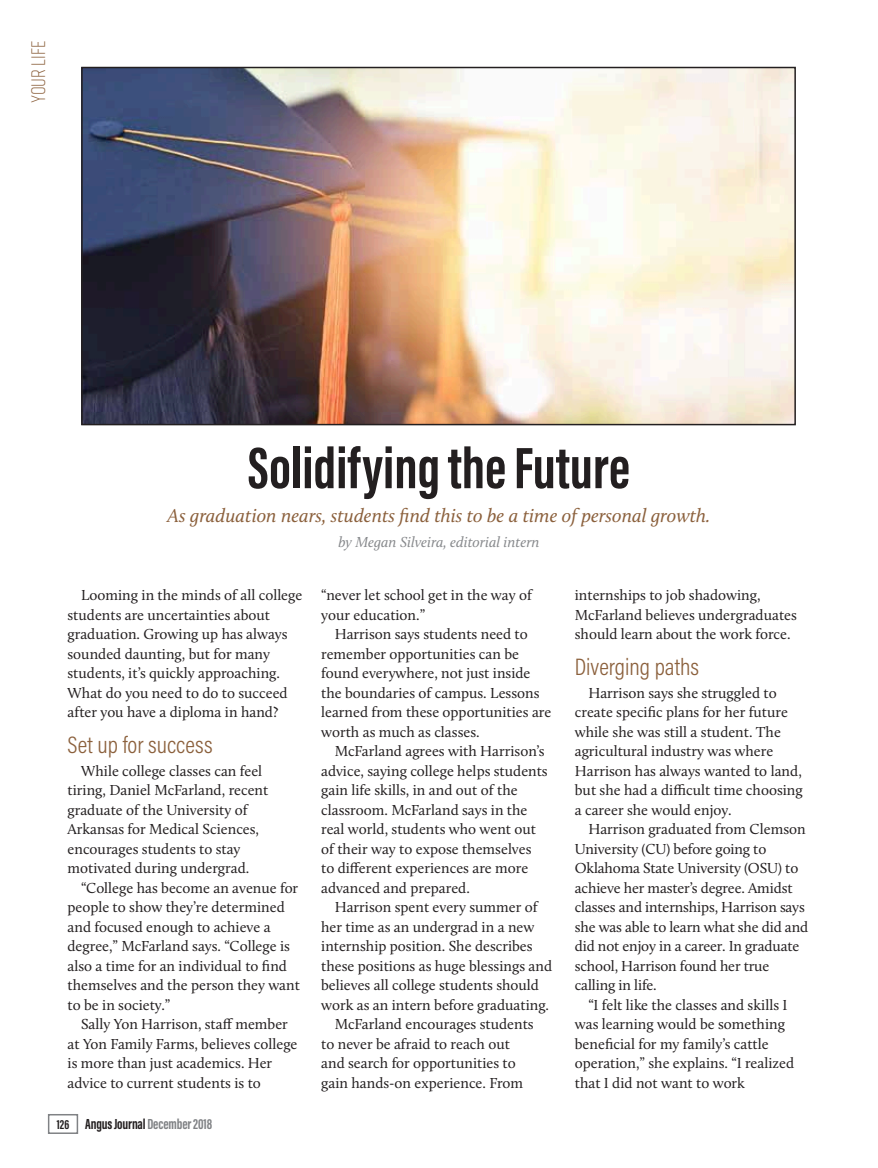
<style>
.page{position:relative;width:878px;height:1168px;background:#fff}
.page>*{position:absolute;margin:0;border:0;box-sizing:border-box;transform-origin:0 0}
.T2_Hed{font:700 60px "Acumin Pro Extra Cond";color:#231f20}
.Subhead{font:300 24px "Acumin Pro Cond";color:#8b603c}
.T2_Deck{font:italic 19.5px "Calluna";color:#8b603c}
.Bug{font:300 19.5px "Rift";color:#8b603c}
.Body_Text{font:15px/19.5px "Calluna";color:#231f20}
.T2_byline{font:italic 15px "Calluna";color:#87898c}
.t1{font:700 15px "Acumin Pro Extra Cond";letter-spacing:-.01em;color:#231f20}
.s1{font-size:13.5px}
.s2{color:#808285}
</style>
<div class="page">
<img style="left:84px;top:70px;width:708px;height:352px">
<div style="left:81px;top:67px;width:714px;height:358px;border:2px solid #231f20"></div>
<div style="left:48px;top:1114px;width:30px;height:20px;border:2px solid #808285"></div>
<p class="Bug" style="left:25px;top:103px;width:64px;rotate:-90deg">Your Life</p>
<p class="T2_Hed" style="left:248px;top:431px;width:383px">Solidifying the Future</p>
<p class="T2_Deck" style="left:168px;top:503px;width:544px">As graduation nears, students find this to be a time of personal growth.</p>
<p class="T2_byline" style="left:338px;top:533px;width:203px">by Megan Silveira, editorial intern</p>
<p class="Body_Text" style="left:68px;top:585px;width:236px;text-indent:14px">Looming in the minds of all college students are uncertainties about graduation. Growing up has always sounded daunting, but for many students, it’s quickly approaching.<br>What do you need to do to succeed after you have a diploma in hand?</p>
<p class="Subhead" style="left:68px;top:729px;width:146px">Set up for success</p>
<p class="Body_Text" style="left:68px;top:761px;width:202px;text-indent:14px">While college classes can feel tiring, Daniel McFarland, recent graduate of the University of<br>Arkansas for Medical Sciences, encourages students to stay motivated during undergrad.</p>
<p class="Body_Text" style="left:68px;top:878px;width:234px;text-indent:14px">“College has become an avenue for people to show they’re determined and focused enough to achieve a degree,” McFarland says. “College is also a time for an individual to find themselves and the person they want to be in society.”</p>
<p class="Body_Text" style="left:68px;top:1014px;width:231px;text-indent:14px">Sally Yon Harrison, staff member at Yon Family Farms, believes college is more than just academics. Her advice to current students is to</p>
<p class="Body_Text" style="left:321px;top:585px;width:212px">“never let school get in the way of your education.”</p>
<p class="Body_Text" style="left:321px;top:624px;width:232px;text-indent:14px">Harrison says students need to remember opportunities can be found everywhere, not just inside the boundaries of campus. Lessons learned from these opportunities are worth as much as classes.</p>
<p class="Body_Text" style="left:321px;top:741px;width:228px;text-indent:14px">McFarland agrees with Harrison’s advice, saying college helps students gain life skills, in and out of the classroom. McFarland says in the real world, students who went out of their way to expose themselves to different experiences are more advanced and prepared.</p>
<p class="Body_Text" style="left:321px;top:897px;width:232px;text-indent:14px">Harrison spent every summer of her time as an undergrad in a new internship position. She describes these positions as huge blessings and believes all college students should work as an intern before graduating.</p>
<p class="Body_Text" style="left:321px;top:1014px;width:214px;text-indent:14px">McFarland encourages students to never be afraid to reach out and search for opportunities to gain hands-on experience. From</p>
<p class="Body_Text" style="left:574px;top:585px;width:223px">internships to job shadowing,<br>McFarland believes undergraduates should learn about the work force.</p>
<p class="Subhead" style="left:574px;top:651px;width:126px">Diverging paths</p>
<p class="Body_Text" style="left:574px;top:683px;width:229px;text-indent:14px">Harrison says she struggled to create specific plans for her future while she was still a student. The agricultural industry was where<br>Harrison has always wanted to land, but she had a difficult time choosing a career she would enjoy.</p>
<p class="Body_Text" style="left:574px;top:819px;width:235px;text-indent:14px">Harrison graduated from Clemson University (CU) before going to Oklahoma State University (OSU) to achieve her master’s degree. Amidst classes and internships, Harrison says she was able to learn what she did and did not enjoy in a career. In graduate school, Harrison found her true calling in life.</p>
<p class="Body_Text" style="left:574px;top:995px;width:221px;text-indent:14px">“I felt like the classes and skills I was learning would be something beneficial for my family’s cattle operation,” she explains. “I realized that I did not want to work</p>
<p class="t1" style="left:57px;top:1115px;width:157px"><span class="s1">126</span> Angus Journal <span class="s2">December 2018</span></p>
</div>
